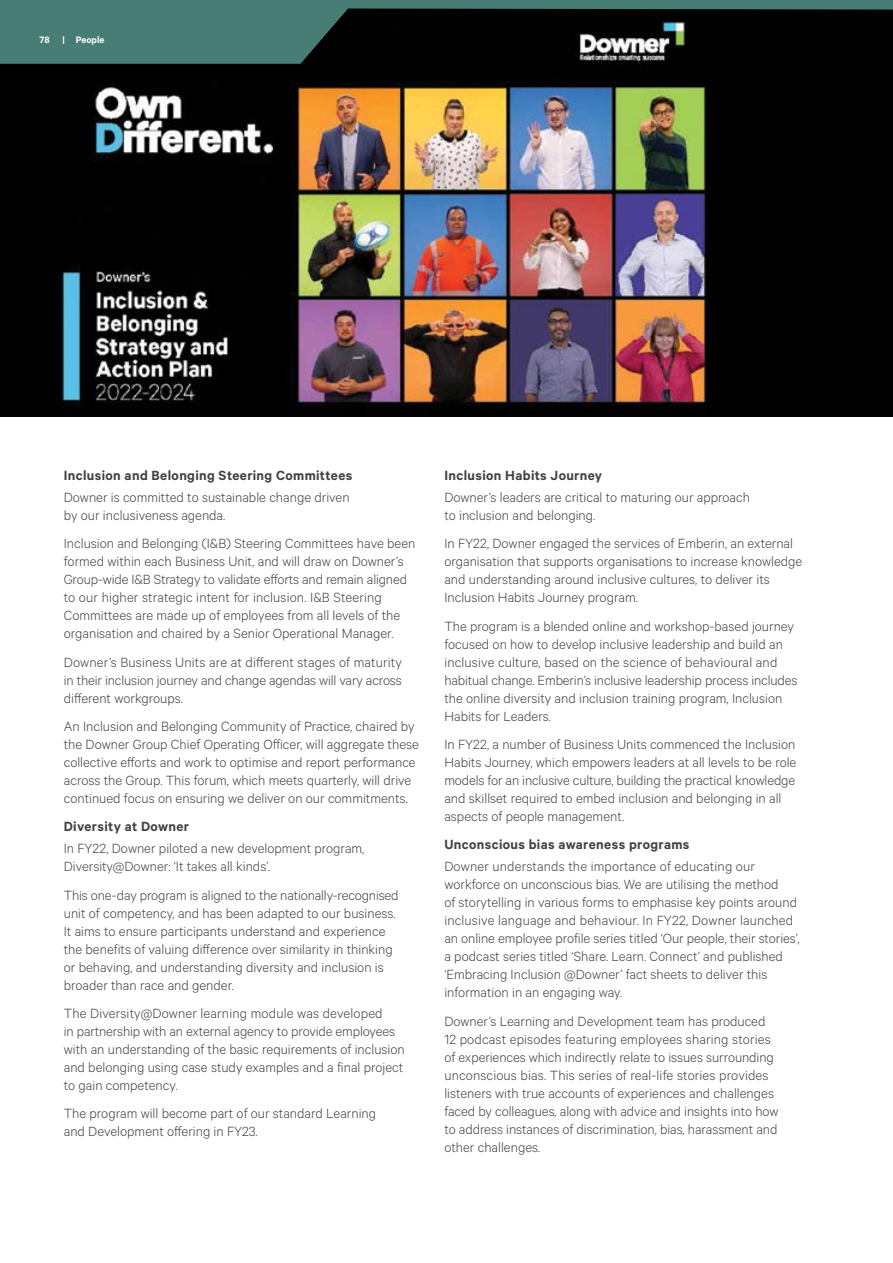
<style>
.page{position:relative;width:893px;height:1263px;background:#fff}
.page>*{position:absolute;margin:0;border:0;box-sizing:border-box;transform-origin:0 0}
.t1{font:300 15px/18px "Calibre";color:#414042}
.t2{font:600 15px "Calibre";letter-spacing:.025em;color:#414042}
.t3{font:600 10.5px "Calibre";color:#fff}
</style>
<div class="page">
<img style="left:0;top:64px;width:893px;height:352px">
<svg style="left:0;top:0;width:893px;height:64px;background:#273f3b"></svg>
<p class="t3" style="left:40px;top:33px;width:66px">78 | People</p>
<p class="t2" style="left:64px;top:466px;width:290px">Inclusion and Belonging Steering Committees</p>
<p class="t1" style="left:64px;top:488px;width:287px">Downer is committed to sustainable change driven by our inclusiveness agenda.</p>
<p class="t1" style="left:64px;top:534px;width:353px">Inclusion and Belonging (I&amp;B) Steering Committees have been formed within each Business Unit, and will draw on Downer’s Group-wide I&amp;B Strategy to validate efforts and remain aligned to our higher strategic intent for inclusion. I&amp;B Steering Committees are made up of employees from all levels of the organisation and chaired by a Senior Operational Manager.</p>
<p class="t1" style="left:64px;top:652px;width:340px;text-align:justify">Downer’s Business Units are at different stages of maturity in their inclusion journey and change agendas will vary across different workgroups.</p>
<p class="t1" style="left:64px;top:716px;width:357px">An Inclusion and Belonging Community of Practice, chaired by the Downer Group Chief Operating Officer, will aggregate these collective efforts and work to optimise and report performance across the Group. This forum, which meets quarterly, will drive continued focus on ensuring we deliver on our commitments.</p>
<p class="t2" style="left:64px;top:817px;width:127px">Diversity at Downer</p>
<p class="t1" style="left:64px;top:839px;width:302px">In FY22, Downer piloted a new development program,<br>Diversity@Downer: ‘It takes all kinds’.</p>
<p class="t1" style="left:64px;top:885px;width:336px">This one-day program is aligned to the nationally-recognised unit of competency, and has been adapted to our business.<br>It aims to ensure participants understand and experience the benefits of valuing difference over similarity in thinking or behaving, and understanding diversity and inclusion is broader than race and gender.</p>
<p class="t1" style="left:64px;top:1003px;width:342px">The Diversity@Downer learning module was developed<br>in partnership with an external agency to provide employees with an understanding of the basic requirements of inclusion and belonging using case study examples and a final project to gain competency.</p>
<p class="t1" style="left:64px;top:1104px;width:314px">The program will become part of our standard Learning and Development offering in FY23.</p>
<p class="t2" style="left:444px;top:466px;width:159px">Inclusion Habits Journey</p>
<p class="t1" style="left:444px;top:488px;width:307px">Downer’s leaders are critical to maturing our approach to inclusion and belonging.</p>
<p class="t1" style="left:444px;top:534px;width:359px">In FY22, Downer engaged the services of Emberin, an external organisation that supports organisations to increase knowledge and understanding around inclusive cultures, to deliver its Inclusion Habits Journey program.</p>
<p class="t1" style="left:444px;top:616px;width:355px">The program is a blended online and workshop-based journey focused on how to develop inclusive leadership and build an inclusive culture, based on the science of behavioural and habitual change. Emberin’s inclusive leadership process includes the online diversity and inclusion training program, Inclusion Habits for Leaders.</p>
<p class="t1" style="left:444px;top:734px;width:354px">In FY22, a number of Business Units commenced the Inclusion Habits Journey, which empowers leaders at all levels to be role models for an inclusive culture, building the practical knowledge and skillset required to embed inclusion and belonging in all aspects of people management.</p>
<p class="t2" style="left:444px;top:835px;width:247px">Unconscious bias awareness programs</p>
<p class="t1" style="left:444px;top:857px;width:357px">Downer understands the importance of educating our workforce on unconscious bias. We are utilising the method<br>of storytelling in various forms to emphasise key points around inclusive language and behaviour. In FY22, Downer launched an online employee profile series titled ‘Our people, their stories’, a podcast series titled ‘Share. Learn. Connect’ and published ‘Embracing Inclusion @Downer’ fact sheets to deliver this information in an engaging way.</p>
<p class="t1" style="left:444px;top:1011px;width:336px">Downer’s Learning and Development team has produced 12 podcast episodes featuring employees sharing stories of experiences which indirectly relate to issues surrounding unconscious bias. This series of real-life stories provides listeners with true accounts of experiences and challenges faced by colleagues, along with advice and insights into how to address instances of discrimination, bias, harassment and other challenges.</p>
</div>
